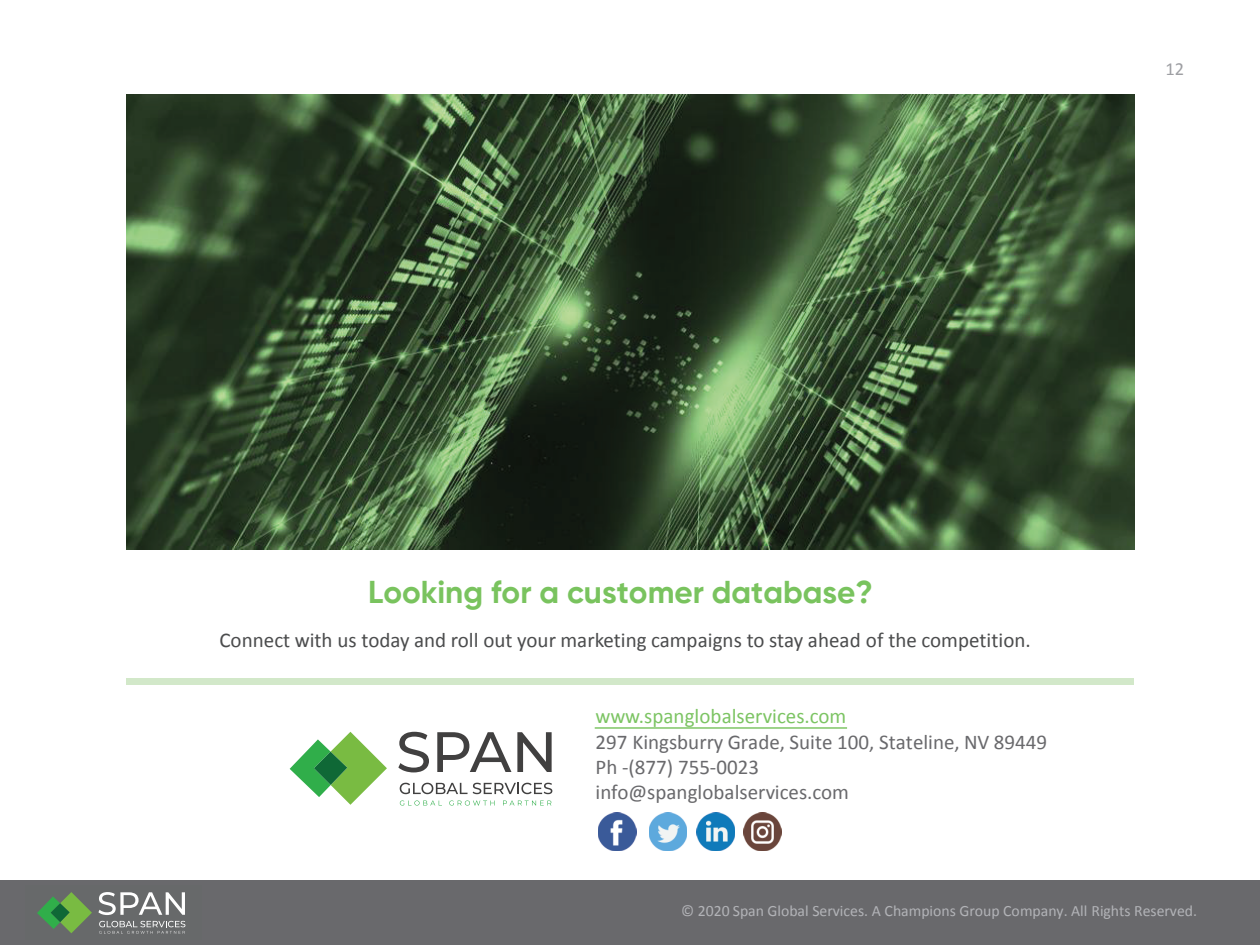
<style>
.page{position:relative;width:1260px;height:945px;background:#fff}
.page>*{position:absolute;margin:0;border:0;box-sizing:border-box;transform-origin:0 0}
.t1{font:700 31.5px "Gilroy";color:#79c35e}
.t2{font:21px/25.2px "Calibri";color:#69696c}
.t3{font:21px "Calibri";color:#4b4c4d}
.t4{font:21px "Calibri";color:#7cc463}
.t5{font:18.55px "Calibri";color:#9e9fa3}
.t6{font:15.75px "Calibri";color:#b2b3b7}
</style>
<div class="page">
<div style="left:0;top:880px;width:1260px;height:65px;background:#69696c"></div>
<div style="left:126px;top:679px;width:1008px;height:6px;background:#d2e8c9"></div>
<svg style="left:595px;top:727px;width:252px;height:2px"></svg>
<img style="left:598px;top:813px;width:38px;height:37px">
<img style="left:744px;top:813px;width:37px;height:37px">
<img style="left:649px;top:813px;width:38px;height:37px">
<img style="left:697px;top:813px;width:38px;height:37px">
<img style="left:126px;top:94px;width:1008px;height:456px">
<svg style="left:98px;top:892px;width:87px;height:23px"></svg>
<svg style="left:37px;top:892px;width:55px;height:41px"></svg>
<svg style="left:99px;top:921px;width:86px;height:13px"></svg>
<svg style="left:400px;top:783px;width:152px;height:11px"></svg>
<svg style="left:398px;top:732px;width:31px;height:40px"></svg>
<svg style="left:437px;top:732px;width:74px;height:40px"></svg>
<svg style="left:517px;top:732px;width:35px;height:40px"></svg>
<svg style="left:290px;top:732px;width:97px;height:73px"></svg>
<svg style="left:400px;top:801px;width:42px;height:5px"></svg>
<svg style="left:449px;top:801px;width:46px;height:5px"></svg>
<svg style="left:503px;top:801px;width:48px;height:5px"></svg>
<p class="t5" style="left:1166px;top:57px;width:20px">12</p>
<h1 class="t1" style="left:368px;top:573px;width:506px">Looking for a customer database?</h1>
<p class="t3" style="left:219px;top:626px;width:813px">Connect with us today and roll out your marketing campaigns to stay ahead of the competition.</p>
<p class="t4" style="left:595px;top:703px;width:252px">www.spanglobalservices.com</p>
<p class="t2" style="left:595px;top:729px;width:453px">297 Kingsburry Grade, Suite 100, Stateline, NV 89449<br>Ph -(877) 755-0023<br>info@spanglobalservices.com</p>
<p class="t6" style="left:681px;top:901px;width:517px">© 2020 Span Global Services. A Champions Group Company. All Rights Reserved.</p>
</div>
